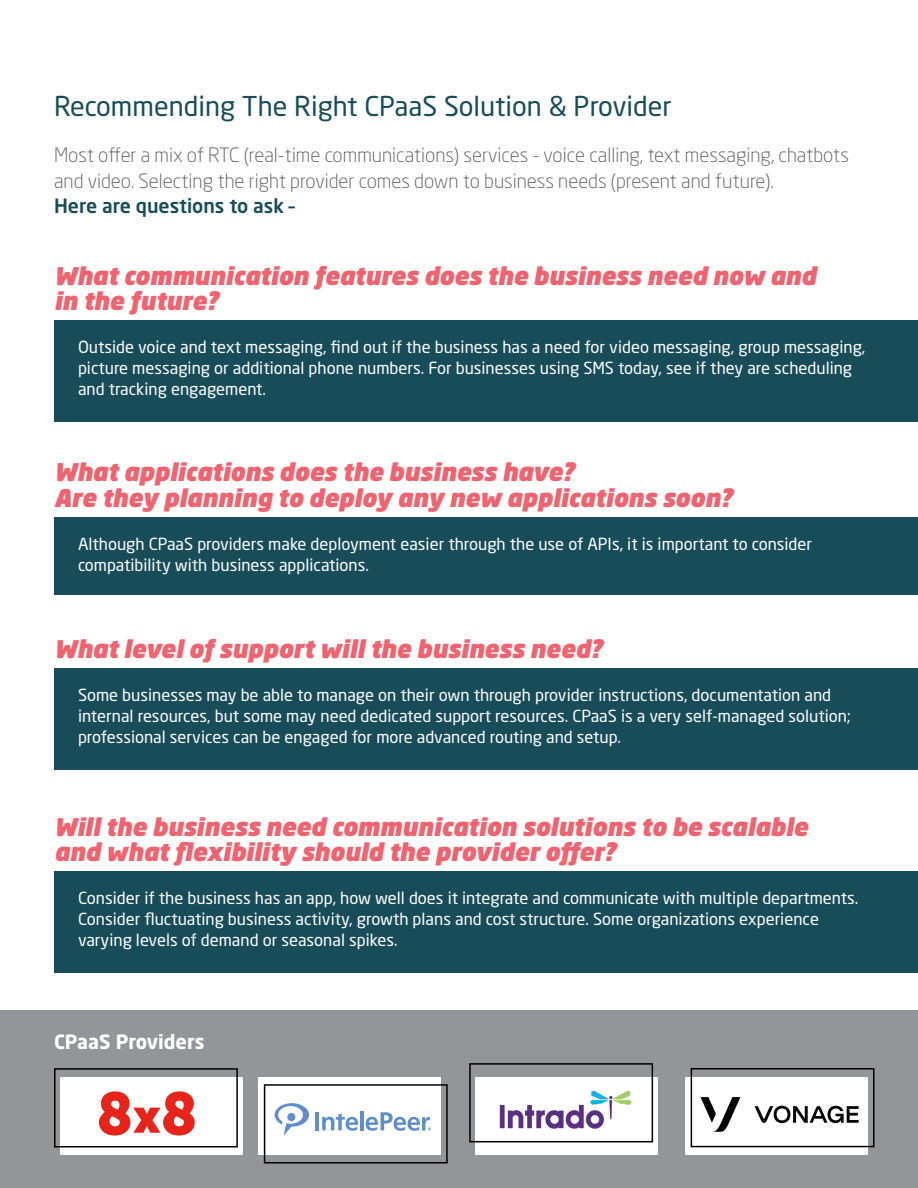
<style>
.page{position:relative;width:918px;height:1188px;background:#fff}
.page>*{position:absolute;margin:0;border:0;box-sizing:border-box;transform-origin:0 0}
.t1{font:27px "Neo Sans Std";color:#184c59}
.t2{font:italic 900 24px/25.5px "Neo Sans Std";color:#f06370}
.t3{font:300 19.5px/25.5px "Neo Sans Std";color:#57585a}
.t4{font:500 19.5px "Neo Sans Std";color:#184c59}
.t5{font:700 19.5px "Neo Sans Std";color:#fff}
.t6{font:16.5px/21px "Neo Sans Std";color:#fff}
</style>
<div class="page">
<div style="left:0;top:1011px;width:918px;height:177px;background:#939598"></div>
<div style="left:54px;top:320px;width:864px;height:102px;background:#184c59"></div>
<div style="left:54px;top:517px;width:864px;height:77px;background:#184c59"></div>
<div style="left:54px;top:668px;width:864px;height:102px;background:#184c59"></div>
<div style="left:54px;top:872px;width:864px;height:101px;background:#184c59"></div>
<div style="left:259px;top:1077px;width:182px;height:78px;background:#fff"></div>
<div style="left:475px;top:1077px;width:183px;height:78px;background:#fff"></div>
<div style="left:685px;top:1077px;width:182px;height:78px;background:#fff"></div>
<div style="left:264px;top:1084px;width:184px;height:80px;border:2px solid #000"></div>
<div style="left:469px;top:1063px;width:184px;height:79px;border:2px solid #000"></div>
<div style="left:691px;top:1068px;width:183px;height:79px;border:2px solid #000"></div>
<div style="left:60px;top:1077px;width:182px;height:78px;background:#fff"></div>
<div style="left:54px;top:1068px;width:184px;height:80px;border:2px solid #000"></div>
<svg style="left:99px;top:1091px;width:96px;height:45px"></svg>
<svg style="left:275px;top:1103px;width:34px;height:33px"></svg>
<hr style="left:316px;top:1112px;width:3px;height:18px;background:#5f8eca">
<svg style="left:322px;top:1113px;width:36px;height:18px"></svg>
<hr style="left:360px;top:1111px;width:4px;height:19px;background:#5f8eca">
<svg style="left:366px;top:1112px;width:65px;height:19px"></svg>
<img style="left:499px;top:1090px;width:133px;height:39px">
<svg style="left:701px;top:1097px;width:39px;height:35px"></svg>
<svg style="left:755px;top:1106px;width:104px;height:17px"></svg>
<p class="t1" style="left:54px;top:89px;width:619px">Recommending The Right CPaaS Solution &amp; Provider</p>
<p class="t3" style="left:54px;top:142px;width:796px">Most offer a mix of RTC (real-time communications) services - voice calling, text messaging, chatbots and video. Selecting the right provider comes down to business needs (present and future).</p>
<p class="t4" style="left:54px;top:194px;width:242px">Here are questions to ask –</p>
<p class="t2" style="left:54px;top:262px;width:764px">What communication features does the business need now and in the future?</p>
<p class="t6" style="left:78px;top:336px;width:789px">Outside voice and text messaging, find out if the business has a need for video messaging, group messaging, picture messaging or additional phone numbers. For businesses using SMS today, see if they are scheduling and tracking engagement.</p>
<p class="t2" style="left:54px;top:458px;width:522px">What applications does the business have?</p>
<p class="t2" style="left:54px;top:484px;width:680px">Are they planning to deploy any new applications soon?</p>
<p class="t6" style="left:78px;top:533px;width:736px">Although CPaaS providers make deployment easier through the use of APIs, it is important to consider compatibility with business applications.</p>
<p class="t2" style="left:54px;top:635px;width:550px">What level of support will the business need?</p>
<p class="t6" style="left:78px;top:684px;width:774px">Some businesses may be able to manage on their own through provider instructions, documentation and internal resources, but some may need dedicated support resources. CPaaS is a very self-managed solution; professional services can be engaged for more advanced routing and setup.</p>
<p class="t2" style="left:54px;top:813px;width:756px">Will the business need communication solutions to be scalable and what flexibility should the provider offer?</p>
<p class="t6" style="left:78px;top:888px;width:782px">Consider if the business has an app, how well does it integrate and communicate with multiple departments.<br>Consider fluctuating business activity, growth plans and cost structure. Some organizations experience varying levels of demand or seasonal spikes.</p>
<p class="t5" style="left:54px;top:1030px;width:152px">CPaaS Providers</p>
</div>
